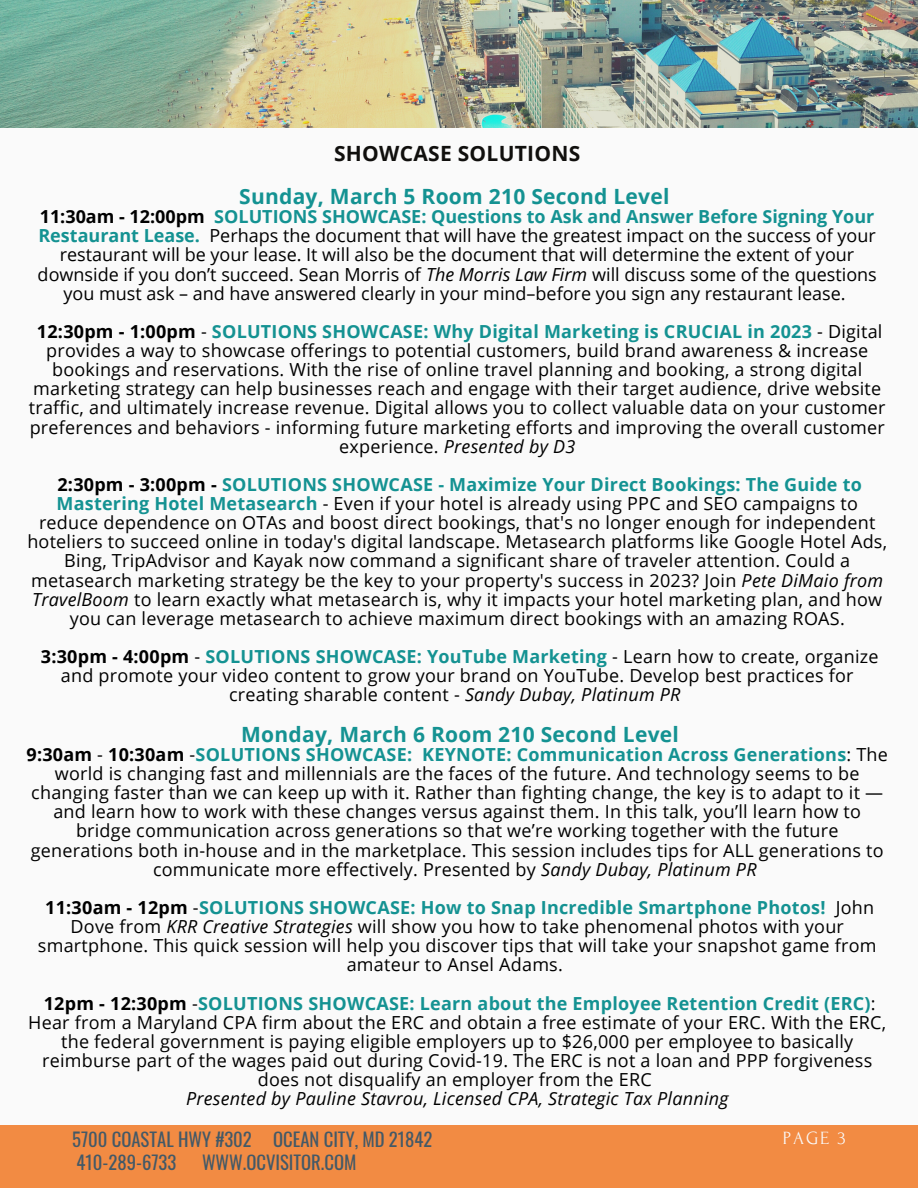
<style>
.page{position:relative;width:918px;height:1188px;background:#fafafa}
.page>*{position:absolute;margin:0;border:0;box-sizing:border-box;transform-origin:0 0}
.t1{font:700 21px "Open Sans";letter-spacing:.015em;color:#149292}
.t2{font:700 21px "Open Sans";letter-spacing:.015em;color:#100f0d}
.t3{font:18.6px/22.2px "Oswald";color:#435967}
.t4{font:18.6px "Forum";color:#fafafa}
.t5{font:18px/19.2px "Open Sans";letter-spacing:.015em;color:#000;text-align:center}
.t6{font:italic 18px "Open Sans";letter-spacing:.015em;color:#000}
.s1{font-weight:700}
.s2{font-weight:700;color:#149292}
.s3{font-style:italic}
</style>
<div class="page">
<div style="left:0;top:1125px;width:918px;height:63px;background:#f28b43"></div>
<img style="left:0;top:0;width:918px;height:127px">
<p class="t2" style="left:334px;top:139px;width:248px">SHOWCASE SOLUTIONS</p>
<p class="t1" style="left:239px;top:182px;width:432px">Sunday, March 5 Room 210 Second Level</p>
<p class="t5" style="left:38px;top:207px;width:841px"><span class="s1">11:30am - 12:00pm</span> <span class="s2">SOLUTIONS SHOWCASE: Questions to Ask and Answer Before Signing Your Restaurant Lease.</span> Perhaps the document that will have the greatest impact on the success of your restaurant will be your lease. It will also be the document that will determine the extent of your downside if you don’t succeed. Sean Morris of <span class="s3">The Morris Law Firm</span> will discuss some of the questions you must ask – and have answered clearly in your mind–before you sign any restaurant lease.</p>
<p class="t5" style="left:29px;top:321px;width:858px"><span class="s1">12:30pm - 1:00pm</span> - <span class="s2">SOLUTIONS SHOWCASE: Why Digital Marketing is CRUCIAL in 2023</span> - Digital provides a way to showcase offerings to potential customers, build brand awareness &amp; increase bookings and reservations. With the rise of online travel planning and booking, a strong digital marketing strategy can help businesses reach and engage with their target audience, drive website traffic, and ultimately increase revenue. Digital allows you to collect valuable data on your customer preferences and behaviors - informing future marketing efforts and improving the overall customer experience. <span class="s3">Presented by D3</span></p>
<p class="t5" style="left:27px;top:474px;width:861px"><span class="s1">2:30pm - 3:00pm -</span> <span class="s2">SOLUTIONS SHOWCASE - Maximize Your Direct Bookings: The Guide to Mastering Hotel Metasearch</span> - Even if your hotel is already using PPC and SEO campaigns to reduce dependence on OTAs and boost direct bookings, that's no longer enough for independent hoteliers to succeed online in today's digital landscape. Metasearch platforms like Google Hotel Ads, Bing, TripAdvisor and Kayak now command a significant share of traveler attention. Could a metasearch marketing strategy be the key to your property's success in 2023? Join <span class="s3">Pete DiMaio from TravelBoom</span> to learn exactly what metasearch is, why it impacts your hotel marketing plan, and how you can leverage metasearch to achieve maximum direct bookings with an amazing ROAS.</p>
<p class="t5" style="left:41px;top:646px;width:839px"><span class="s1">3:30pm - 4:00pm</span> - <span class="s2">SOLUTIONS SHOWCASE: YouTube Marketing</span> - Learn how to create, organize and promote your video content to grow your brand on YouTube. Develop best practices for creating sharable content - <span class="s3">Sandy Dubay, Platinum PR</span></p>
<p class="t1" style="left:241px;top:719px;width:439px">Monday, March 6 Room 210 Second Level</p>
<p class="t5" style="left:27px;top:744px;width:863px"><span class="s1">9:30am</span> - <span class="s1">10:30am</span> -<span class="s2">SOLUTIONS SHOWCASE: KEYNOTE: Communication Across Generations</span>: The world is changing fast and millennials are the faces of the future. And technology seems to be changing faster than we can keep up with it. Rather than fighting change, the key is to adapt to it — and learn how to work with these changes versus against them. In this talk, you’ll learn how to bridge communication across generations so that we’re working together with the future generations both in-house and in the marketplace. This session includes tips for ALL generations to communicate more effectively. Presented by <span class="s3">Sandy Dubay, Platinum PR</span></p>
<p class="t5" style="left:38px;top:897px;width:840px"><span class="s1">11:30am - 12pm</span> -<span class="s2">SOLUTIONS SHOWCASE: How to Snap Incredible Smartphone Photos!</span> John Dove from <span class="s3">KRR Creative Strategies</span> will show you how to take phenomenal photos with your smartphone. This quick session will help you discover tips that will take your snapshot game from amateur to Ansel Adams.</p>
<p class="t5" style="left:28px;top:993px;width:860px"><span class="s1">12pm - 12:30pm</span> -<span class="s2">SOLUTIONS SHOWCASE: Learn about the Employee Retention Credit (ERC)</span>:<br>Hear from a Maryland CPA firm about the ERC and obtain a free estimate of your ERC. With the ERC, the federal government is paying eligible employers up to $26,000 per employee to basically reimburse part of the wages paid out during Covid-19. The ERC is not a loan and PPP forgiveness does not disqualify an employer from the ERC</p>
<p class="t6" style="left:186px;top:1086px;width:544px">Presented by Pauline Stavrou, Licensed CPA, Strategic Tax Planning</p>
<p class="t3" style="left:72px;top:1128px;width:362px">5700 COASTAL HWY #302 OCEAN CITY, MD 21842<br>410-289-6733</p>
<p class="t3" style="left:202px;top:1150px;width:156px">WWW.OCVISITOR.COM</p>
<p class="t4" style="left:783px;top:1128px;width:64px">PAGE 3</p>
</div>
